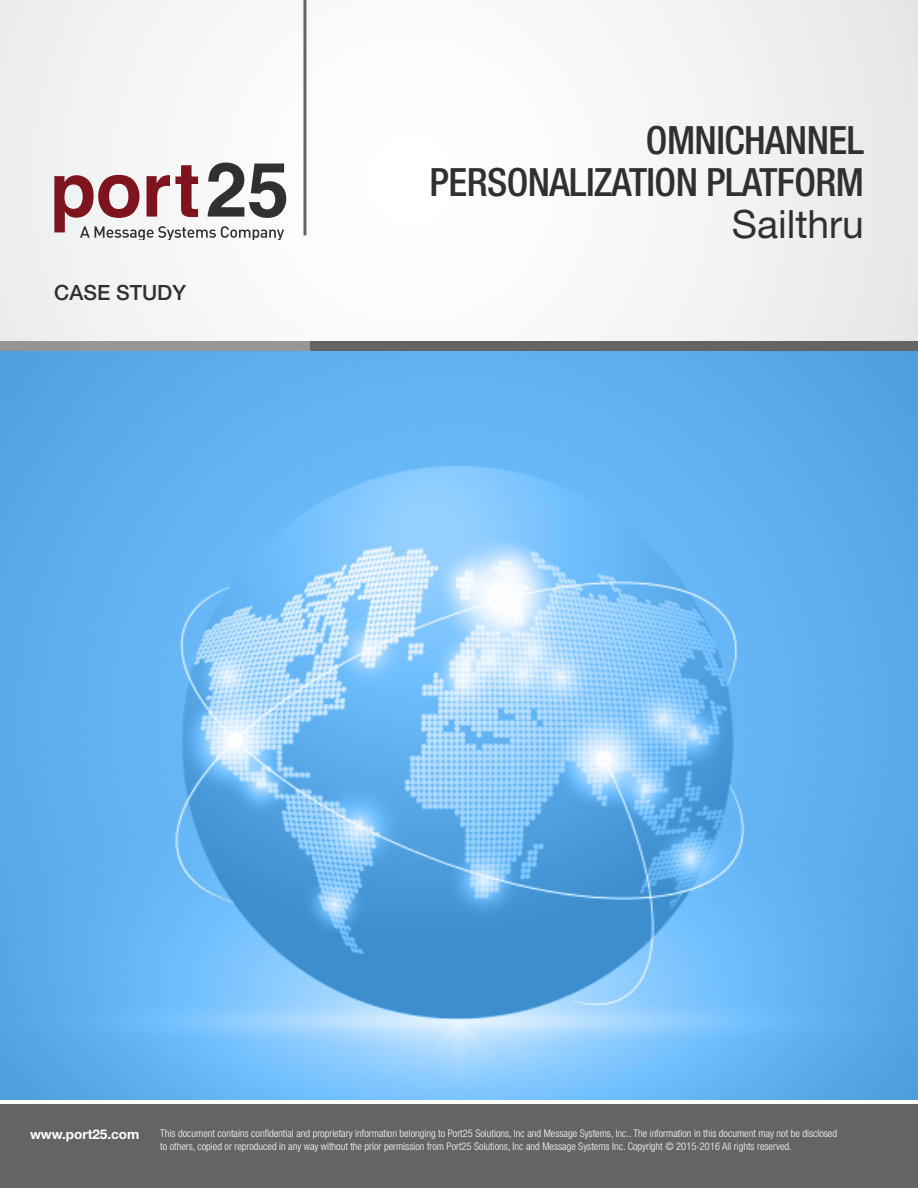
<style>
.page{position:relative;width:918px;height:1188px;background:#fff}
.page>*{position:absolute;margin:0;border:0;box-sizing:border-box;transform-origin:0 0}
.t1{font:500 condensed 39px/42px "Helvetica Neue LT Std";letter-spacing:-.015em;color:#322f31;text-align:right}
.t2{font:500 21px "Helvetica Neue LT Std";color:#322f31}
.t3{font:700 13.5px "Helvetica Neue LT Std";color:#fff}
.t4{font:300 condensed 10.5px/13.5px "Helvetica Neue LT Std";color:#fff}
.s1{font-weight:400;font-stretch:normal}
</style>
<div class="page">
<img style="left:0;top:351px;width:918px;height:749px">
<div style="left:0;top:1103px;width:918px;height:85px;background:#646464"></div>
<svg style="left:0;top:0;width:918px;height:341px"></svg>
<div style="left:0;top:341px;width:311px;height:10px;background:#969696"></div>
<div style="left:310px;top:341px;width:608px;height:10px;background:#646464"></div>
<svg style="left:52px;top:161px;width:234px;height:79px"></svg>
<hr style="left:303px;top:0;width:3px;height:235px;background:#646464">
<h2 class="t2" style="left:54px;top:280px;width:133px">CASE STUDY</h2>
<p class="t1" style="left:430px;top:119px;width:436px">OMNICHANNEL<br>PERSONALIZATION PLATFORM<br><span class="s1">Sailthru</span></p>
<p class="t3" style="left:30px;top:1126px;width:111px">www.port25.com</p>
<p class="t4" style="left:160px;top:1126px;width:678px">This document contains confidential and proprietary information belonging to Port25 Solutions, Inc and Message Systems, Inc.. The information in this document may not be disclosed to others, copied or reproduced in any way without the prior permission from Port25 Solutions, Inc and Message Systems Inc. Copyright © 2015-2016 All rights reserved.</p>
</div>
